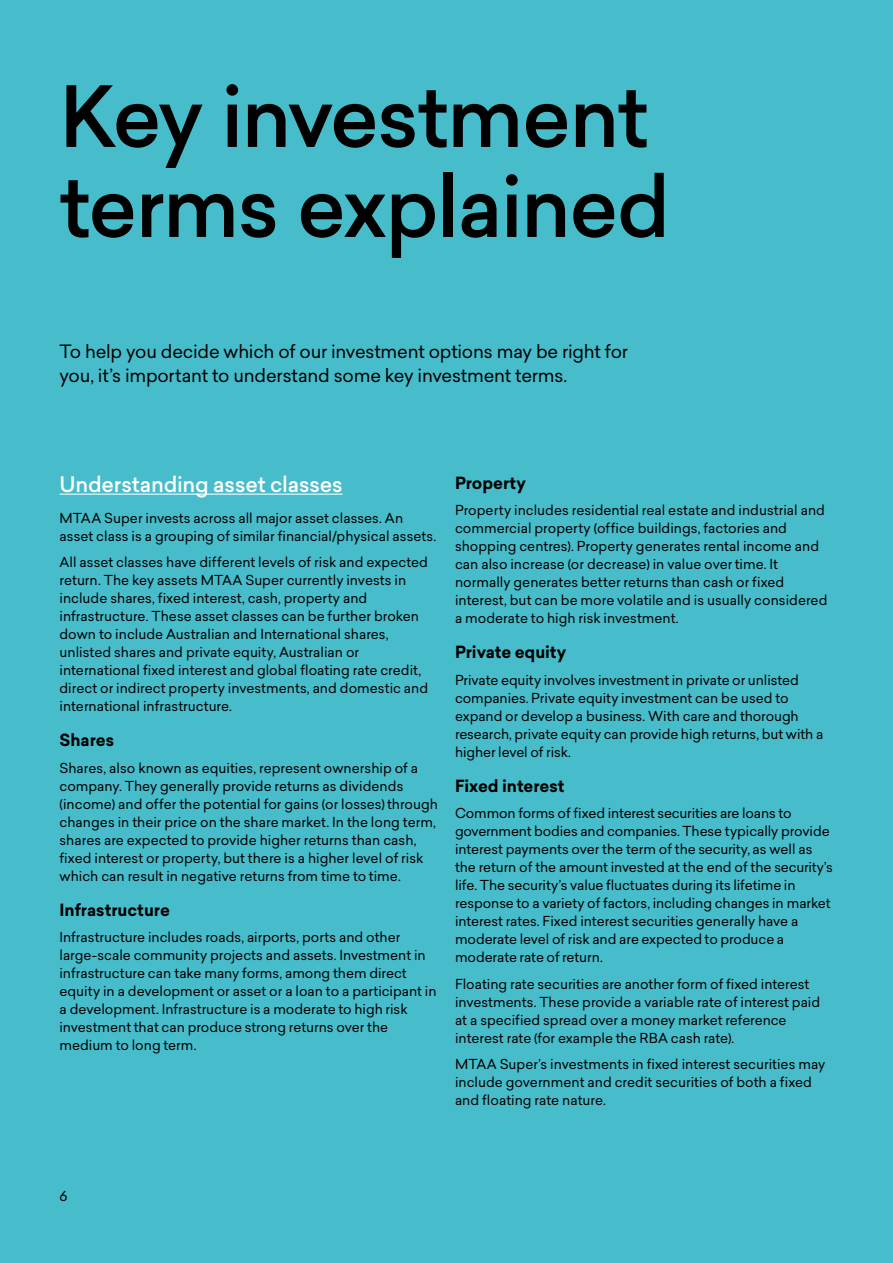
<style>
.page{position:relative;width:893px;height:1263px;background:#47bcca}
.page>*{position:absolute;margin:0;border:0;box-sizing:border-box;transform-origin:0 0}
._1__Section_Title{font:500 82.5px/90px "Sailec";letter-spacing:-.025em;color:#000}
._3__Subject_Header{font:500 21px "Sailec";letter-spacing:-.01em;color:#fff}
._4_1_Body_Intro_Para{font:18px/24px "Sailec";letter-spacing:-.015em;color:#000}
._3_1_Sub_Header{font:700 16.5px "Sailec";letter-spacing:-.005em;color:#000}
._4__Body_copy{font:13.5px/18px "Sailec";color:#000}
</style>
<div class="page">
<hr style="left:60px;top:494px;width:283px;height:1px;background:#fff">
<p class="_1__Section_Title" style="left:60px;top:72px;width:612px">Key investment terms explained</p>
<p class="_4_1_Body_Intro_Para" style="left:60px;top:339px;width:570px">To help you decide which of our investment options may be right for you, it’s important to understand some key investment terms.</p>
<p class="_3__Subject_Header" style="left:60px;top:470px;width:285px">Understanding asset classes</p>
<p class="_4__Body_copy" style="left:60px;top:509px;width:378px">MTAA Super invests across all major asset classes. An asset class is a grouping of similar financial/physical assets.</p>
<p class="_4__Body_copy" style="left:60px;top:553px;width:370px">All asset classes have different levels of risk and expected return. The key assets MTAA Super currently invests in include shares, fixed interest, cash, property and infrastructure. These asset classes can be further broken down to include Australian and International shares, unlisted shares and private equity, Australian or international fixed interest and global floating rate credit, direct or indirect property investments, and domestic and international infrastructure.</p>
<p class="_3_1_Sub_Header" style="left:60px;top:728px;width:56px">Shares</p>
<p class="_4__Body_copy" style="left:60px;top:759px;width:380px">Shares, also known as equities, represent ownership of a company. They generally provide returns as dividends (income) and offer the potential for gains (or losses) through changes in their price on the share market. In the long term, shares are expected to provide higher returns than cash, fixed interest or property, but there is a higher level of risk which can result in negative returns from time to time.</p>
<p class="_3_1_Sub_Header" style="left:60px;top:898px;width:112px">Infrastructure</p>
<p class="_4__Body_copy" style="left:60px;top:928px;width:379px">Infrastructure includes roads, airports, ports and other large-scale community projects and assets. Investment in infrastructure can take many forms, among them direct equity in a development or asset or a loan to a participant in a development. Infrastructure is a moderate to high risk investment that can produce strong returns over the medium to long term.</p>
<p class="_3_1_Sub_Header" style="left:455px;top:471px;width:73px">Property</p>
<p class="_4__Body_copy" style="left:455px;top:501px;width:374px">Property includes residential real estate and industrial and commercial property (office buildings, factories and shopping centres). Property generates rental income and can also increase (or decrease) in value over time. It normally generates better returns than cash or fixed interest, but can be more volatile and is usually considered a moderate to high risk investment.</p>
<p class="_3_1_Sub_Header" style="left:455px;top:640px;width:113px">Private equity</p>
<p class="_4__Body_copy" style="left:455px;top:671px;width:370px">Private equity involves investment in private or unlisted companies. Private equity investment can be used to expand or develop a business. With care and thorough research, private equity can provide high returns, but with a higher level of risk.</p>
<p class="_3_1_Sub_Header" style="left:455px;top:774px;width:111px">Fixed interest</p>
<p class="_4__Body_copy" style="left:455px;top:804px;width:379px">Common forms of fixed interest securities are loans to government bodies and companies. These typically provide interest payments over the term of the security, as well as the return of the amount invested at the end of the security’s life. The security’s value fluctuates during its lifetime in response to a variety of factors, including changes in market interest rates. Fixed interest securities generally have a moderate level of risk and are expected to produce a moderate rate of return.</p>
<p class="_4__Body_copy" style="left:455px;top:975px;width:367px">Floating rate securities are another form of fixed interest investments. These provide a variable rate of interest paid at a specified spread over a money market reference interest rate (for example the RBA cash rate).</p>
<p class="_4__Body_copy" style="left:455px;top:1055px;width:372px">MTAA Super’s investments in fixed interest securities may include government and credit securities of both a fixed and floating rate nature.</p>
<p class="_4__Body_copy" style="left:60px;top:1187px;width:9px">6</p>
</div>
